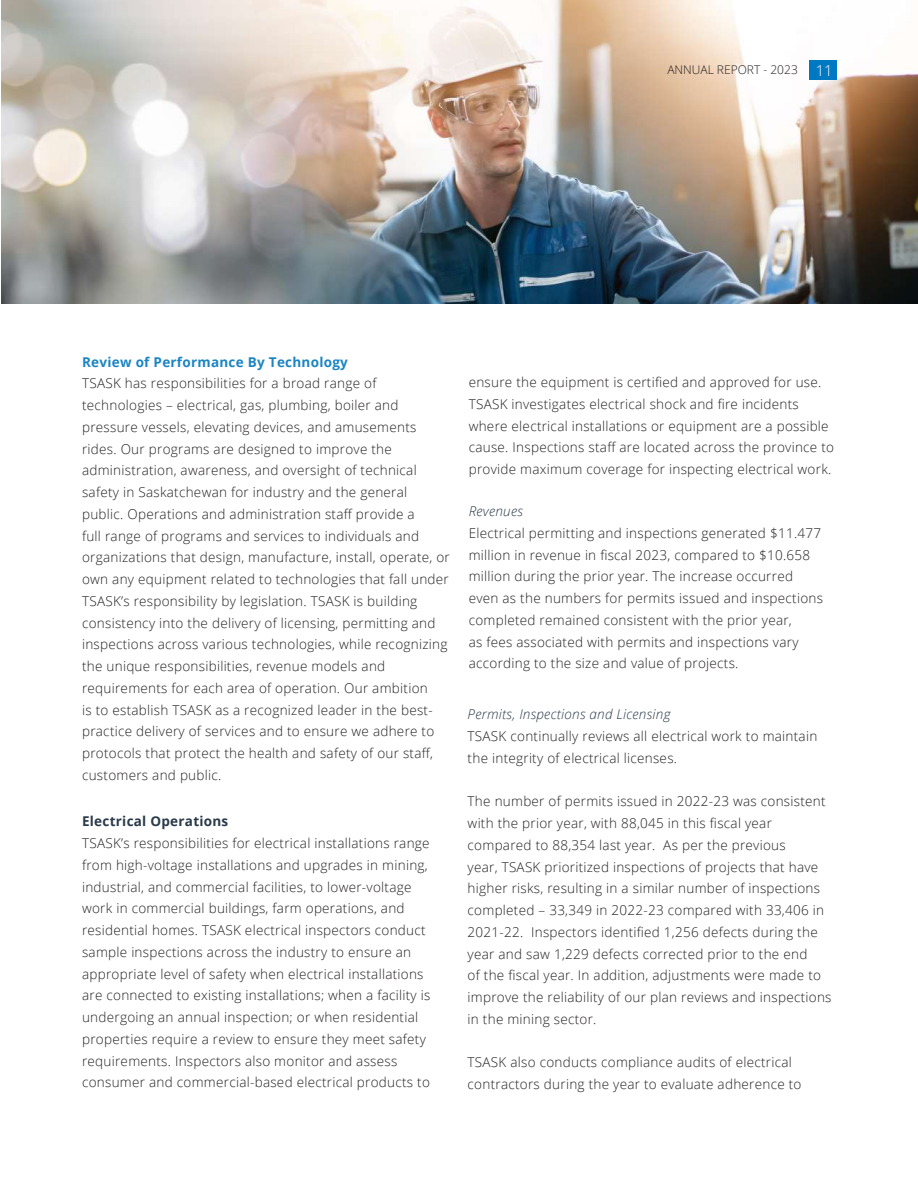
<style>
.page{position:relative;width:918px;height:1188px;background:#fff}
.page>*{position:absolute;margin:0;border:0;box-sizing:border-box;transform-origin:0 0}
.t1{font:300 13.5px/21.8px "Open Sans";letter-spacing:.02em;color:#231f20}
.t2{font:italic 300 13.5px "Open Sans";letter-spacing:.02em;color:#293a49}
.t3{font:700 13.5px "Open Sans";letter-spacing:.02em;color:#1b85c2}
.t4{font:700 13.5px "Open Sans";letter-spacing:.02em;color:#293a49}
.t5{font:300 12px "Open Sans";color:#231f20}
.s1{font-size:15px;color:#fff}
</style>
<div class="page">
<img style="left:1px;top:0;width:917px;height:303px">
<div style="left:810px;top:60px;width:27px;height:20px;background:#0079c2"></div>
<p class="t5" style="left:667px;top:61px;width:167px">ANNUAL REPORT - 2023 <span class="s1">11</span></p>
<p class="t3" style="left:82px;top:352px;width:267px">Review of Performance By Technology</p>
<p class="t1" style="left:82px;top:372px;width:369px">TSASK has responsibilities for a broad range of technologies – electrical, gas, plumbing, boiler and pressure vessels, elevating devices, and amusements rides. Our programs are designed to improve the administration, awareness, and oversight of technical safety in Saskatchewan for industry and the general public. Operations and administration staff provide a<br>full range of programs and services to individuals and organizations that design, manufacture, install, operate, or own any equipment related to technologies that fall under TSASK’s responsibility by legislation. TSASK is building consistency into the delivery of licensing, permitting and inspections across various technologies, while recognizing the unique responsibilities, revenue models and requirements for each area of operation. Our ambition<br>is to establish TSASK as a recognized leader in the best&shy;practice delivery of services and to ensure we adhere to protocols that protect the health and safety of our staff, customers and public.</p>
<p class="t1" style="left:469px;top:371px;width:367px">ensure the equipment is certified and approved for use.<br>TSASK investigates electrical shock and fire incidents where electrical installations or equipment are a possible cause. Inspections staff are located across the province to provide maximum coverage for inspecting electrical work.</p>
<p class="t2" style="left:469px;top:502px;width:56px">Revenues</p>
<p class="t1" style="left:469px;top:522px;width:356px">Electrical permitting and inspections generated $11.477 million in revenue in fiscal 2023, compared to $10.658 million during the prior year. The increase occurred even as the numbers for permits issued and inspections completed remained consistent with the prior year,<br>as fees associated with permits and inspections vary according to the size and value of projects.</p>
<p class="t2" style="left:468px;top:705px;width:204px">Permits, Inspections and Licensing</p>
<p class="t1" style="left:468px;top:725px;width:351px">TSASK continually reviews all electrical work to maintain the integrity of electrical licenses.</p>
<p class="t1" style="left:468px;top:790px;width:365px">The number of permits issued in 2022-23 was consistent with the prior year, with 88,045 in this fiscal year compared to 88,354 last year. As per the previous<br>year, TSASK prioritized inspections of projects that have higher risks, resulting in a similar number of inspections completed – 33,349 in 2022-23 compared with 33,406 in 2021-22. Inspectors identified 1,256 defects during the year and saw 1,229 defects corrected prior to the end<br>of the fiscal year. In addition, adjustments were made to improve the reliability of our plan reviews and inspections in the mining sector.</p>
<p class="t1" style="left:468px;top:1051px;width:335px">TSASK also conducts compliance audits of electrical contractors during the year to evaluate adherence to</p>
<p class="t4" style="left:82px;top:812px;width:148px">Electrical Operations</p>
<p class="t1" style="left:82px;top:832px;width:350px">TSASK’s responsibilities for electrical installations range from high-voltage installations and upgrades in mining, industrial, and commercial facilities, to lower-voltage work in commercial buildings, farm operations, and residential homes. TSASK electrical inspectors conduct sample inspections across the industry to ensure an appropriate level of safety when electrical installations are connected to existing installations; when a facility is undergoing an annual inspection; or when residential properties require a review to ensure they meet safety requirements. Inspectors also monitor and assess consumer and commercial-based electrical products to</p>
</div>
